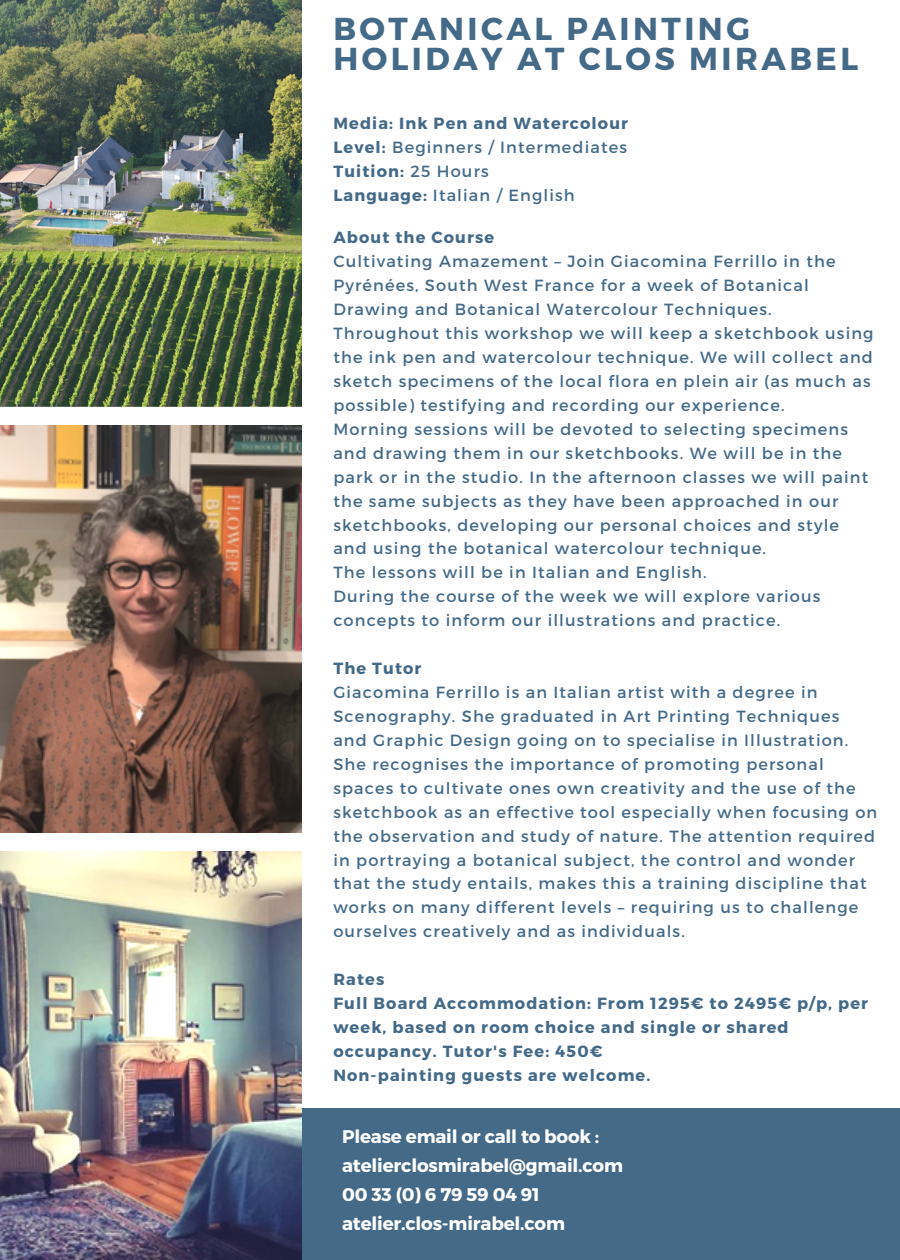
<style>
.page{position:relative;width:900px;height:1260px;background:#fff}
.page>*{position:absolute;margin:0;border:0;box-sizing:border-box;transform-origin:0 0}
.t1{font:700 31.75px/30px "Montserrat";letter-spacing:.11em;color:#446a87}
.t2{font:700 18.25px/29px "Montserrat";letter-spacing:-.01em;color:#fff}
.t3{font:16.25px/24px "Montserrat";letter-spacing:.07em;color:#446a87}
.t4{font:700 16.25px/24px "Montserrat";letter-spacing:.07em;color:#446a87}
.s1{font-weight:400}
</style>
<div class="page">
<div style="left:302px;top:1108px;width:598px;height:152px;background:#446a87"></div>
<img style="left:0;top:0;width:302px;height:407px">
<img style="left:0;top:426px;width:302px;height:406px">
<img style="left:0;top:851px;width:302px;height:409px">
<h1 class="t1" style="left:333px;top:12px;width:526px">BOTANICAL PAINTING<br>HOLIDAY AT CLOS MIRABEL</h1>
<p class="t4" style="left:333px;top:111px;width:296px">Media: Ink Pen and Watercolour<br>Level: <span class="s1">Beginners / Intermediates<br></span>Tuition: <span class="s1">25 Hours<br></span>Language: <span class="s1">Italian / English</span></p>
<p class="t4" style="left:333px;top:225px;width:162px">About the Course</p>
<p class="t3" style="left:333px;top:249px;width:542px">Cultivating Amazement – Join Giacomina Ferrillo in the Pyrénées, South West France for a week of Botanical Drawing and Botanical Watercolour Techniques.<br>Throughout this workshop we will keep a sketchbook using the ink pen and watercolour technique. We will collect and sketch specimens of the local flora en plein air (as much as possible) testifying and recording our experience.<br>Morning sessions will be devoted to selecting specimens and drawing them in our sketchbooks. We will be in the park or in the studio. In the afternoon classes we will paint the same subjects as they have been approached in our sketchbooks, developing our personal choices and style and using the botanical watercolour technique.<br>The lessons will be in Italian and English.<br>During the course of the week we will explore various concepts to inform our illustrations and practice.</p>
<p class="t4" style="left:333px;top:656px;width:90px">The Tutor</p>
<p class="t3" style="left:333px;top:679px;width:546px">Giacomina Ferrillo is an Italian artist with a degree in Scenography. She graduated in Art Printing Techniques<br>and Graphic Design going on to specialise in Illustration.<br>She recognises the importance of promoting personal spaces to cultivate ones own creativity and the use of the sketchbook as an effective tool especially when focusing on the observation and study of nature. The attention required in portraying a botanical subject, the control and wonder that the study entails, makes this a training discipline that works on many different levels – requiring us to challenge ourselves creatively and as individuals.</p>
<p class="t4" style="left:333px;top:967px;width:536px">Rates<br>Full Board Accommodation: From 1295€ to 2495€ p/p, per week, based on room choice and single or shared occupancy. Tutor's Fee: 450€<br>Non-painting guests are welcome.</p>
<p class="t2" style="left:342px;top:1121px;width:282px">Please email or call to book : atelierclosmirabel@gmail.com<br>00 33 (0) 6 79 59 04 91 atelier.clos-mirabel.com</p>
</div>
